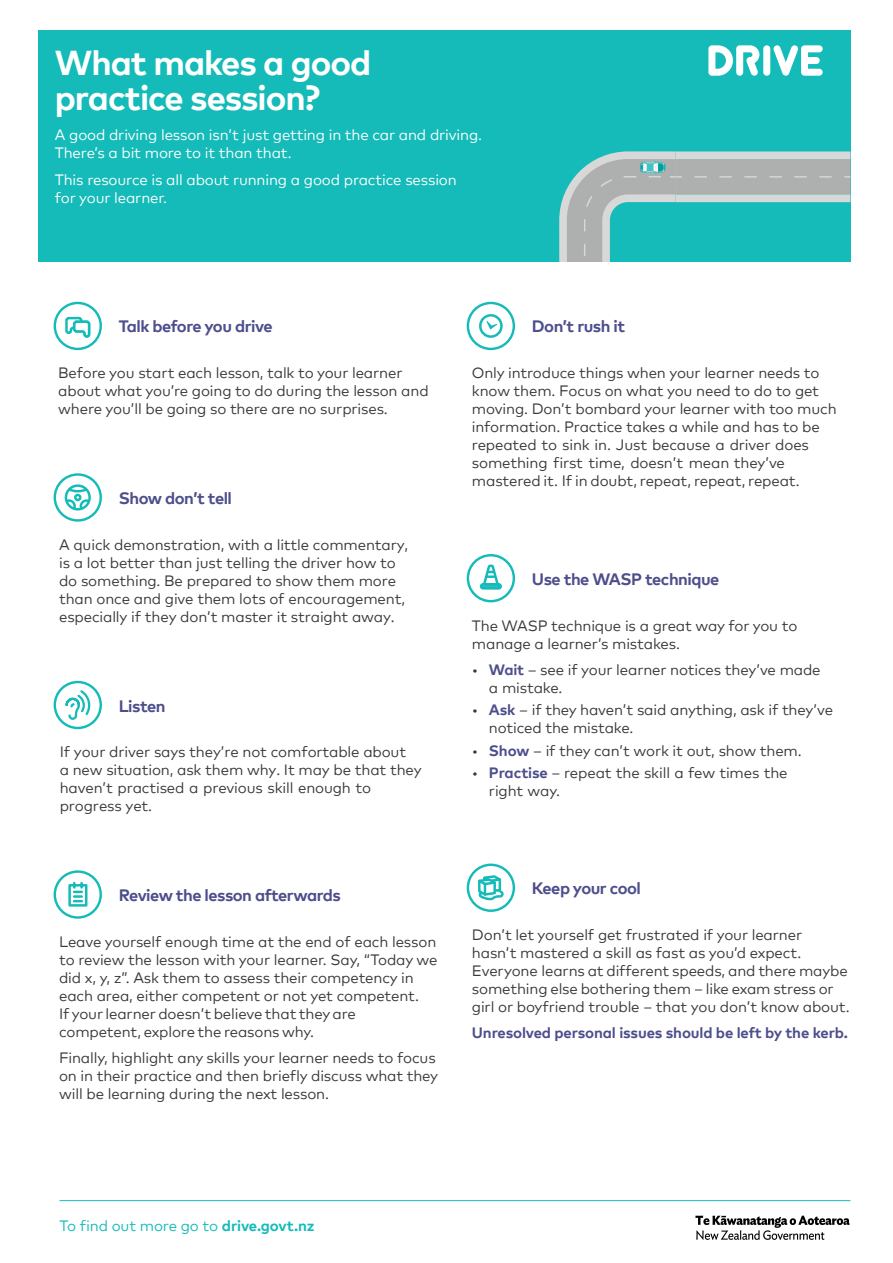
<style>
.page{position:relative;width:893px;height:1263px;background:#fff}
.page>*{position:absolute;margin:0;border:0;box-sizing:border-box;transform-origin:0 0}
.t1{font:700 34.5px/34.5px "Mark";letter-spacing:-.03em;color:#fff}
.t2{font:700 16.5px "Mark";letter-spacing:-.03em;color:#4d4e8c}
.Body{font:15px/18px "Mark";letter-spacing:-.01em;color:#373a37}
.Intro_2{font:15px/18px "Mark";letter-spacing:-.01em;color:#fff}
.Body-2{font:700 15px "Mark";letter-spacing:-.01em;color:#4d4e8c}
.t3{font:15px "Mark";letter-spacing:-.01em;color:#15bbb9}
.s1{font-weight:700;color:#4d4e8c}
.s2{font-weight:700}
</style>
<div class="page">
<hr style="left:60px;top:1200px;width:790px;height:1px;background:#15bbb9">
<svg style="left:55px;top:303px;width:46px;height:46px"></svg>
<div style="left:54px;top:302px;width:48px;height:48px;border:2px solid #15bbb9;border-radius:50%"></div>
<svg style="left:64px;top:316px;width:28px;height:23px"></svg>
<svg style="left:468px;top:303px;width:46px;height:46px"></svg>
<div style="left:467px;top:302px;width:48px;height:48px;border:2px solid #15bbb9;border-radius:50%"></div>
<svg style="left:478px;top:261px;width:26px;height:90px"></svg>
<svg style="left:468px;top:555px;width:46px;height:46px"></svg>
<div style="left:467px;top:554px;width:48px;height:48px;border:2px solid #15bbb9;border-radius:50%"></div>
<svg style="left:480px;top:563px;width:22px;height:27px"></svg>
<svg style="left:55px;top:474px;width:46px;height:46px"></svg>
<div style="left:54px;top:473px;width:48px;height:49px;border:2px solid #15bbb9;border-radius:50%"></div>
<svg style="left:65px;top:484px;width:26px;height:26px"></svg>
<svg style="left:55px;top:682px;width:46px;height:46px"></svg>
<div style="left:54px;top:681px;width:48px;height:48px;border:2px solid #15bbb9;border-radius:50%"></div>
<svg style="left:64px;top:688px;width:27px;height:33px"></svg>
<svg style="left:55px;top:871px;width:46px;height:46px"></svg>
<div style="left:54px;top:870px;width:48px;height:49px;border:2px solid #15bbb9;border-radius:50%"></div>
<svg style="left:67px;top:880px;width:22px;height:28px"></svg>
<svg style="left:468px;top:865px;width:46px;height:46px"></svg>
<div style="left:467px;top:863px;width:48px;height:49px;border:2px solid #15bbb9;border-radius:50%"></div>
<svg style="left:476px;top:873px;width:30px;height:29px"></svg>
<div style="left:38px;top:30px;width:812px;height:231px;background:#15bbb9"></div>
<svg style="left:559px;top:151px;width:291px;height:110px"></svg>
<div style="left:676px;top:151px;width:174px;height:8px;background:#d8d8d8"></div>
<div style="left:763px;top:45px;width:7px;height:31px;background:#fff;border-radius:4px"></div>
<svg style="left:708px;top:45px;width:51px;height:31px"></svg>
<svg style="left:773px;top:45px;width:50px;height:31px"></svg>
<img style="left:695px;top:1215px;width:155px;height:25px">
<p class="t1" style="left:55px;top:45px;width:318px">What makes a good practice session?</p>
<p class="Intro_2" style="left:55px;top:126px;width:429px">A good driving lesson isn’t just getting in the car and driving.<br>There’s a bit more to it than that.</p>
<p class="Intro_2" style="left:55px;top:170px;width:403px">This resource is all about running a good practice session for your learner.</p>
<p class="t2" style="left:119px;top:316px;width:155px">Talk before you drive</p>
<p class="t2" style="left:532px;top:316px;width:95px">Don’t rush it</p>
<p class="Body" style="left:58px;top:364px;width:372px">Before you start each lesson, talk to your learner about what you’re going to do during the lesson and where you’ll be going so there are no surprises.</p>
<p class="t2" style="left:119px;top:487px;width:115px">Show don’t tell</p>
<p class="Body" style="left:59px;top:535px;width:351px">A quick demonstration, with a little commentary, is a lot better than just telling the driver how to do something. Be prepared to show them more than once and give them lots of encouragement, especially if they don’t master it straight away.</p>
<p class="t2" style="left:119px;top:695px;width:48px">Listen</p>
<p class="Body" style="left:60px;top:743px;width:363px">If your driver says they’re not comfortable about<br>a new situation, ask them why. It may be that they haven’t practised a previous skill enough to progress yet.</p>
<p class="t2" style="left:119px;top:884px;width:224px">Review the lesson afterwards</p>
<p class="Body" style="left:59px;top:932px;width:380px">Leave yourself enough time at the end of each lesson to review the lesson with your learner. Say, “Today we did x, y, z”. Ask them to assess their competency in each area, either competent or not yet competent.<br>If your learner doesn’t believe that they are competent, explore the reasons why.</p>
<p class="Body" style="left:59px;top:1049px;width:381px">Finally, highlight any skills your learner needs to focus on in their practice and then briefly discuss what they will be learning during the next lesson.</p>
<p class="Body" style="left:472px;top:364px;width:366px">Only introduce things when your learner needs to know them. Focus on what you need to do to get moving. Don’t bombard your learner with too much information. Practice takes a while and has to be repeated to sink in. Just because a driver does something first time, doesn’t mean they’ve mastered it. If in doubt, repeat, repeat, repeat.</p>
<p class="t2" style="left:532px;top:568px;width:189px">Use the WASP technique</p>
<p class="Body" style="left:472px;top:616px;width:327px">The WASP technique is a great way for you to manage a learner’s mistakes.</p>
<p class="Body" style="left:489px;top:661px;width:333px;text-indent:-17px">• <span class="s1">Wait</span> – see if your learner notices they’ve made a mistake.</p>
<p class="Body" style="left:489px;top:701px;width:346px;text-indent:-17px">• <span class="s1">Ask</span> – if they haven’t said anything, ask if they’ve noticed the mistake.</p>
<p class="Body" style="left:472px;top:741px;width:331px">• <span class="s1">Show</span> – if they can’t work it out, show them.</p>
<p class="Body" style="left:489px;top:763px;width:300px;text-indent:-17px">• <span class="s1">Practise</span> – repeat the skill a few times the right way.</p>
<p class="t2" style="left:532px;top:878px;width:111px">Keep your cool</p>
<p class="Body" style="left:472px;top:925px;width:379px">Don’t let yourself get frustrated if your learner hasn’t mastered a skill as fast as you’d expect.<br>Everyone learns at different speeds, and there maybe something else bothering them – like exam stress or girl or boyfriend trouble – that you don’t know about.</p>
<p class="Body-2" style="left:472px;top:1023px;width:377px">Unresolved personal issues should be left by the kerb.</p>
<p class="t3" style="left:60px;top:1216px;width:257px">To find out more go to <span class="s2">drive.govt.nz</span></p>
</div>
